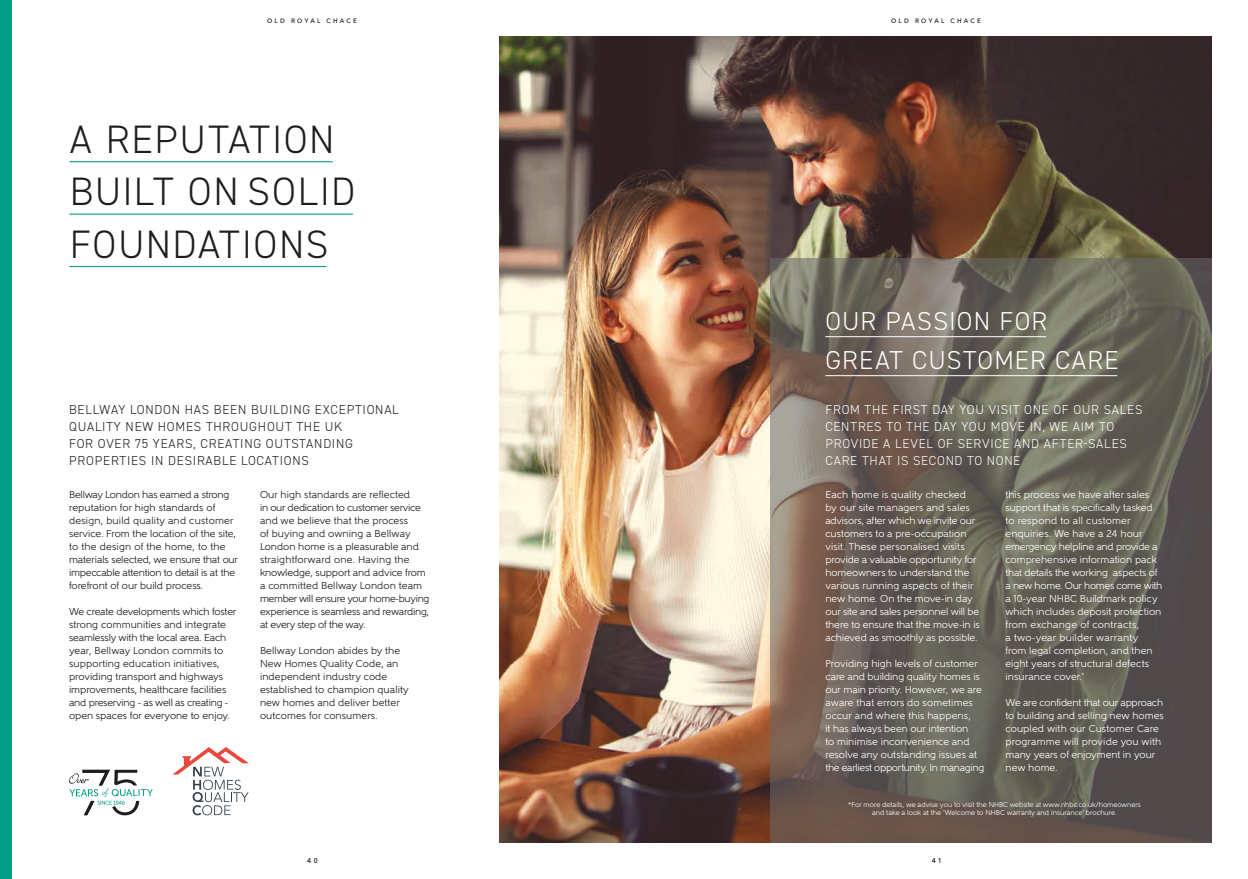
<style>
.page{position:relative;width:1248px;height:879px;background:#fff}
.page>*{position:absolute;margin:0;border:0;box-sizing:border-box;transform-origin:0 0}
.t1{font:300 39.7px/52.4px "DIN2014";letter-spacing:.035em;color:#1d1d1b}
.t2{font:300 26px/39px "DIN2014";letter-spacing:.045em;color:#fff}
.t3{font:300 13px/17px "DIN2014";letter-spacing:.06em;color:#1d1d1b}
.t4{font:300 13px/17px "DIN2014";letter-spacing:.05em;color:#fff}
.t5{font:10px/13px "Gentleman 500";color:#fff}
.t6{font:10px/13px "Gentleman 500";color:#1d1d1b}
.t7{font:7px/8px "Gentleman 500";color:#fff;text-align:center}
.t8{font:500 7px "Gentleman 700";color:#1d1d1b}
.t9{font:500 6.4px "Gentleman 700";letter-spacing:.35em;color:#1d1d1b}
</style>
<div class="page">
<img style="left:499px;top:36px;width:712px;height:807px">
<hr style="left:69px;top:161px;width:263px;height:1px;background:#009d87">
<hr style="left:69px;top:214px;width:284px;height:1px;background:#009d87">
<hr style="left:69px;top:266px;width:257px;height:1px;background:#009d87">
<svg style="left:69px;top:770px;width:84px;height:45px"></svg>
<div style="left:0;top:0;width:11px;height:879px;background:#009d87"></div>
<svg style="left:172px;top:747px;width:77px;height:68px"></svg>
<svg style="left:770px;top:258px;width:441px;height:585px"></svg>
<hr style="left:825px;top:336px;width:220px;height:1px;background:#fff">
<hr style="left:825px;top:375px;width:292px;height:1px;background:#fff">
<p class="t9" style="left:267px;top:18px;width:91px">OLD ROYAL CHACE</p>
<h1 class="t1" style="left:70px;top:113px;width:287px">A REPUTATION<br>BUILT ON SOLID<br>FOUNDATIONS</h1>
<h3 class="t3" style="left:69px;top:401px;width:331px">BELLWAY LONDON HAS BEEN BUILDING EXCEPTIONAL QUALITY NEW HOMES THROUGHOUT THE UK<br>FOR OVER 75 YEARS, CREATING OUTSTANDING PROPERTIES IN DESIRABLE LOCATIONS</h3>
<p class="t6" style="left:69px;top:489px;width:170px">Bellway London has earned a strong reputation for high standards of design, build quality and customer service. From the location of the site, to the design of the home, to the materials selected, we ensure that our impeccable attention to detail is at the forefront of our build process.</p>
<p class="t6" style="left:69px;top:606px;width:169px">We create developments which foster strong communities and integrate seamlessly with the local area. Each year, Bellway London commits to supporting education initiatives, providing transport and highways improvements, healthcare facilities and preserving - as well as creating - open spaces for everyone to enjoy.</p>
<p class="t6" style="left:260px;top:489px;width:171px">Our high standards are reflected<br>in our dedication to customer service and we believe that the process<br>of buying and owning a Bellway<br>London home is a pleasurable and straightforward one. Having the knowledge, support and advice from a committed Bellway London team member will ensure your home-buying experience is seamless and rewarding, at every step of the way.</p>
<p class="t6" style="left:260px;top:645px;width:150px">Bellway London abides by the<br>New Homes Quality Code, an independent industry code established to champion quality new homes and deliver better outcomes for consumers.</p>
<p class="t9" style="left:891px;top:18px;width:91px">OLD ROYAL CHACE</p>
<h2 class="t2" style="left:825px;top:301px;width:294px">OUR PASSION FOR<br>GREAT CUSTOMER CARE</h2>
<h3 class="t4" style="left:825px;top:401px;width:318px">FROM THE FIRST DAY YOU VISIT ONE OF OUR SALES CENTRES TO THE DAY YOU MOVE IN, WE AIM TO PROVIDE A LEVEL OF SERVICE AND AFTER-SALES CARE THAT IS SECOND TO NONE</h3>
<p class="t5" style="left:825px;top:489px;width:156px">Each home is quality checked by our site managers and sales advisors, after which we invite our customers to a pre-occupation visit. These personalised visits provide a valuable opportunity for homeowners to understand the various running aspects of their new home. On the move-in day our site and sales personnel will be there to ensure that the move-in is achieved as smoothly as possible.</p>
<p class="t5" style="left:825px;top:658px;width:160px">Providing high levels of customer care and building quality homes is our main priority. However, we are aware that errors do sometimes occur and where this happens,<br>it has always been our intention<br>to minimise inconvenience and resolve any outstanding issues at the earliest opportunity. In managing</p>
<p class="t5" style="left:1005px;top:489px;width:158px">this process we have after sales support that is specifically tasked to respond to all customer enquiries. We have a 24 hour emergency helpline and provide a comprehensive information pack that details the working aspects of a new home. Our homes come with a 10-year NHBC Buildmark policy which includes deposit protection from exchange of contracts,<br>a two-year builder warranty<br>from legal completion, and then eight years of structural defects insurance cover.<sup>*</sup></p>
<p class="t5" style="left:1005px;top:697px;width:160px">We are confident that our approach to building and selling new homes coupled with our Customer Care programme will provide you with many years of enjoyment in your new home.</p>
<p class="t7" style="left:847px;top:801px;width:294px">*For more details, we advise you to visit the NHBC website at www.nhbc.co.uk/homeowners and take a look at the ‘Welcome to NHBC warranty and insurance’ brochure.</p>
<p class="t8" style="left:307px;top:858px;width:12px">4 0</p>
<p class="t8" style="left:931px;top:858px;width:11px">4 1</p>
</div>
